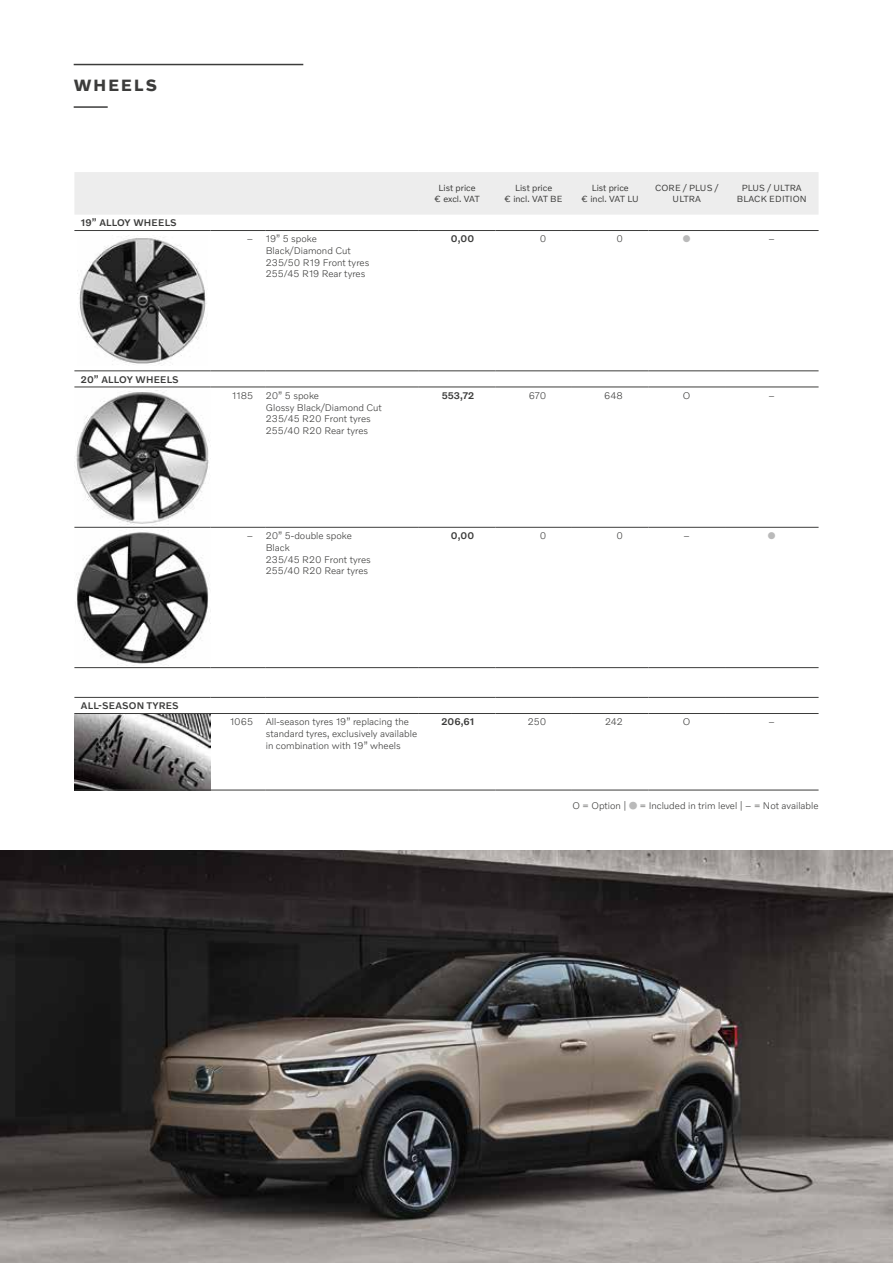
<style>
.page{position:relative;width:893px;height:1263px;background:#fff}
.page>*{position:absolute;margin:0;border:0;box-sizing:border-box;transform-origin:0 0}
.t1{font:700 16.5px "Volvo Novum";letter-spacing:.125em;color:#3c3c3b}
.t2{font:300 9.75px/11.7px "Volvo Novum";color:#3c3c3b}
.t3{font:500 9.75px "Volvo Novum";letter-spacing:.02em;color:#3c3c3b}
.t4{font:9.75px "Zapf Dingbats ITC";color:#bababa}
.t5{font:9px/10.8px "Volvo Novum";color:#3c3c3b;text-align:center}
.t6{font:9px/10.8px "Volvo Novum";letter-spacing:.02em;color:#3c3c3b;text-align:center}
.s1{font-family:"European Pi One";font-weight:400;color:#bababa}
</style>
<div class="page">
<img style="left:74px;top:714px;width:136px;height:76px">
<hr style="left:74px;top:64px;width:229px;height:1px;background:#3c3c3b">
<hr style="left:74px;top:106px;width:34px;height:2px;background:#3c3c3b">
<img style="left:0;top:850px;width:893px;height:413px">
<div style="left:74px;top:172px;width:745px;height:43px;background:#ededed"></div>
<hr style="left:74px;top:230px;width:136px;height:1px;background:#3c3c3b">
<hr style="left:210px;top:230px;width:56px;height:1px;background:#3c3c3b">
<hr style="left:266px;top:230px;width:153px;height:1px;background:#3c3c3b">
<hr style="left:419px;top:230px;width:76px;height:1px;background:#3c3c3b">
<hr style="left:495px;top:230px;width:77px;height:1px;background:#3c3c3b">
<hr style="left:572px;top:230px;width:76px;height:1px;background:#3c3c3b">
<hr style="left:648px;top:230px;width:77px;height:1px;background:#3c3c3b">
<hr style="left:725px;top:230px;width:94px;height:1px;background:#3c3c3b">
<hr style="left:74px;top:387px;width:136px;height:1px;background:#3c3c3b">
<hr style="left:210px;top:387px;width:56px;height:1px;background:#3c3c3b">
<hr style="left:266px;top:387px;width:153px;height:1px;background:#3c3c3b">
<hr style="left:419px;top:387px;width:76px;height:1px;background:#3c3c3b">
<hr style="left:495px;top:387px;width:77px;height:1px;background:#3c3c3b">
<hr style="left:572px;top:387px;width:76px;height:1px;background:#3c3c3b">
<hr style="left:648px;top:387px;width:77px;height:1px;background:#3c3c3b">
<hr style="left:725px;top:387px;width:94px;height:1px;background:#3c3c3b">
<hr style="left:74px;top:527px;width:136px;height:1px;background:#3c3c3b">
<hr style="left:210px;top:527px;width:56px;height:1px;background:#3c3c3b">
<hr style="left:266px;top:527px;width:153px;height:1px;background:#3c3c3b">
<hr style="left:419px;top:527px;width:76px;height:1px;background:#3c3c3b">
<hr style="left:495px;top:527px;width:77px;height:1px;background:#3c3c3b">
<hr style="left:572px;top:527px;width:76px;height:1px;background:#3c3c3b">
<hr style="left:648px;top:527px;width:77px;height:1px;background:#3c3c3b">
<hr style="left:725px;top:527px;width:94px;height:1px;background:#3c3c3b">
<hr style="left:74px;top:713px;width:136px;height:1px;background:#3c3c3b">
<hr style="left:210px;top:713px;width:56px;height:1px;background:#3c3c3b">
<hr style="left:266px;top:713px;width:153px;height:1px;background:#3c3c3b">
<hr style="left:419px;top:713px;width:76px;height:1px;background:#3c3c3b">
<hr style="left:495px;top:713px;width:77px;height:1px;background:#3c3c3b">
<hr style="left:572px;top:713px;width:76px;height:1px;background:#3c3c3b">
<hr style="left:648px;top:713px;width:77px;height:1px;background:#3c3c3b">
<hr style="left:725px;top:713px;width:94px;height:1px;background:#3c3c3b">
<hr style="left:74px;top:790px;width:136px;height:1px;background:#3c3c3b">
<hr style="left:210px;top:790px;width:56px;height:1px;background:#3c3c3b">
<hr style="left:266px;top:790px;width:153px;height:1px;background:#3c3c3b">
<hr style="left:419px;top:790px;width:76px;height:1px;background:#3c3c3b">
<hr style="left:495px;top:790px;width:77px;height:1px;background:#3c3c3b">
<hr style="left:572px;top:790px;width:76px;height:1px;background:#3c3c3b">
<hr style="left:648px;top:790px;width:77px;height:1px;background:#3c3c3b">
<hr style="left:725px;top:790px;width:94px;height:1px;background:#3c3c3b">
<hr style="left:74px;top:371px;width:136px;height:1px;background:#3c3c3b">
<hr style="left:210px;top:371px;width:56px;height:1px;background:#3c3c3b">
<hr style="left:266px;top:371px;width:153px;height:1px;background:#3c3c3b">
<hr style="left:419px;top:371px;width:76px;height:1px;background:#3c3c3b">
<hr style="left:495px;top:371px;width:77px;height:1px;background:#3c3c3b">
<hr style="left:572px;top:371px;width:76px;height:1px;background:#3c3c3b">
<hr style="left:74px;top:667px;width:136px;height:1px;background:#3c3c3b">
<hr style="left:210px;top:667px;width:56px;height:1px;background:#3c3c3b">
<hr style="left:266px;top:667px;width:153px;height:1px;background:#3c3c3b">
<hr style="left:419px;top:667px;width:76px;height:1px;background:#3c3c3b">
<hr style="left:495px;top:667px;width:77px;height:1px;background:#3c3c3b">
<hr style="left:572px;top:667px;width:76px;height:1px;background:#3c3c3b">
<hr style="left:74px;top:697px;width:136px;height:1px;background:#3c3c3b">
<hr style="left:210px;top:697px;width:56px;height:1px;background:#3c3c3b">
<hr style="left:266px;top:697px;width:153px;height:1px;background:#3c3c3b">
<hr style="left:419px;top:697px;width:76px;height:1px;background:#3c3c3b">
<hr style="left:495px;top:697px;width:77px;height:1px;background:#3c3c3b">
<hr style="left:572px;top:697px;width:76px;height:1px;background:#3c3c3b">
<hr style="left:648px;top:371px;width:77px;height:1px;background:#3c3c3b">
<hr style="left:725px;top:371px;width:94px;height:1px;background:#3c3c3b">
<hr style="left:648px;top:667px;width:77px;height:1px;background:#3c3c3b">
<hr style="left:725px;top:667px;width:94px;height:1px;background:#3c3c3b">
<hr style="left:648px;top:697px;width:77px;height:1px;background:#3c3c3b">
<hr style="left:725px;top:697px;width:94px;height:1px;background:#3c3c3b">
<img style="left:78px;top:236px;width:129px;height:129px">
<img style="left:75px;top:390px;width:135px;height:135px">
<img style="left:76px;top:530px;width:134px;height:134px">
<h1 class="t1" style="left:74px;top:75px;width:85px">WHEELS</h1>
<p class="t3" style="left:81px;top:217px;width:97px">19” ALLOY WHEELS</p>
<p class="t3" style="left:81px;top:373px;width:99px">20” ALLOY WHEELS</p>
<p class="t3" style="left:81px;top:700px;width:99px">ALL-SEASON TYRES</p>
<p class="t5" style="left:435px;top:183px;width:46px">List price € excl. VAT</p>
<p class="t5" style="left:505px;top:183px;width:60px">List price<br>€ incl. VAT BE</p>
<p class="t5" style="left:582px;top:183px;width:59px">List price<br>€ incl. VAT LU</p>
<p class="t6" style="left:655px;top:183px;width:65px">CORE / PLUS /<br>ULTRA</p>
<p class="t6" style="left:737px;top:183px;width:71px">PLUS / ULTRA<br>BLACK EDITION</p>
<p class="t2" style="left:266px;top:233px;width:105px;text-indent:-19px">– 19” 5 spoke<br>Black/Diamond Cut<br>235/50 R19 Front tyres<br>255/45 R19 Rear tyres</p>
<p class="t3" style="left:451px;top:233px;width:25px">0,00</p>
<p class="t2" style="left:540px;top:233px;width:8px">0</p>
<p class="t2" style="left:616px;top:233px;width:8px">0</p>
<p class="t4" style="left:683px;top:234px;width:9px">●</p>
<p class="t2" style="left:769px;top:233px;width:8px">–</p>
<p class="t2" style="left:232px;top:389px;width:22px">1185</p>
<p class="t2" style="left:266px;top:389px;width:118px">20” 5 spoke<br>Glossy Black/Diamond Cut<br>235/45 R20 Front tyres<br>255/40 R20 Rear tyres</p>
<p class="t3" style="left:442px;top:389px;width:34px">553,72</p>
<p class="t2" style="left:529px;top:389px;width:19px">670</p>
<p class="t2" style="left:604px;top:389px;width:20px">648</p>
<p class="t2" style="left:683px;top:389px;width:9px">O</p>
<p class="t2" style="left:769px;top:389px;width:8px">–</p>
<p class="t2" style="left:266px;top:530px;width:107px;text-indent:-19px">– 20” 5-double spoke<br>Black<br>235/45 R20 Front tyres<br>255/40 R20 Rear tyres</p>
<p class="t3" style="left:451px;top:530px;width:25px">0,00</p>
<p class="t2" style="left:540px;top:530px;width:8px">0</p>
<p class="t2" style="left:616px;top:530px;width:8px">0</p>
<p class="t2" style="left:684px;top:530px;width:8px">–</p>
<p class="t4" style="left:768px;top:531px;width:9px">●</p>
<p class="t2" style="left:230px;top:716px;width:24px">1065</p>
<p class="t2" style="left:266px;top:716px;width:153px">All-season tyres 19” replacing the standard tyres, exclusively available in combination with 19” wheels</p>
<p class="t3" style="left:442px;top:716px;width:34px">206,61</p>
<p class="t2" style="left:528px;top:716px;width:20px">250</p>
<p class="t2" style="left:605px;top:716px;width:19px">242</p>
<p class="t2" style="left:683px;top:716px;width:9px">O</p>
<p class="t2" style="left:769px;top:716px;width:8px">–</p>
<p class="t2" style="left:573px;top:799px;width:247px">O = Option | <span class="s1">V</span> = Included in trim level | – = Not available</p>
</div>
